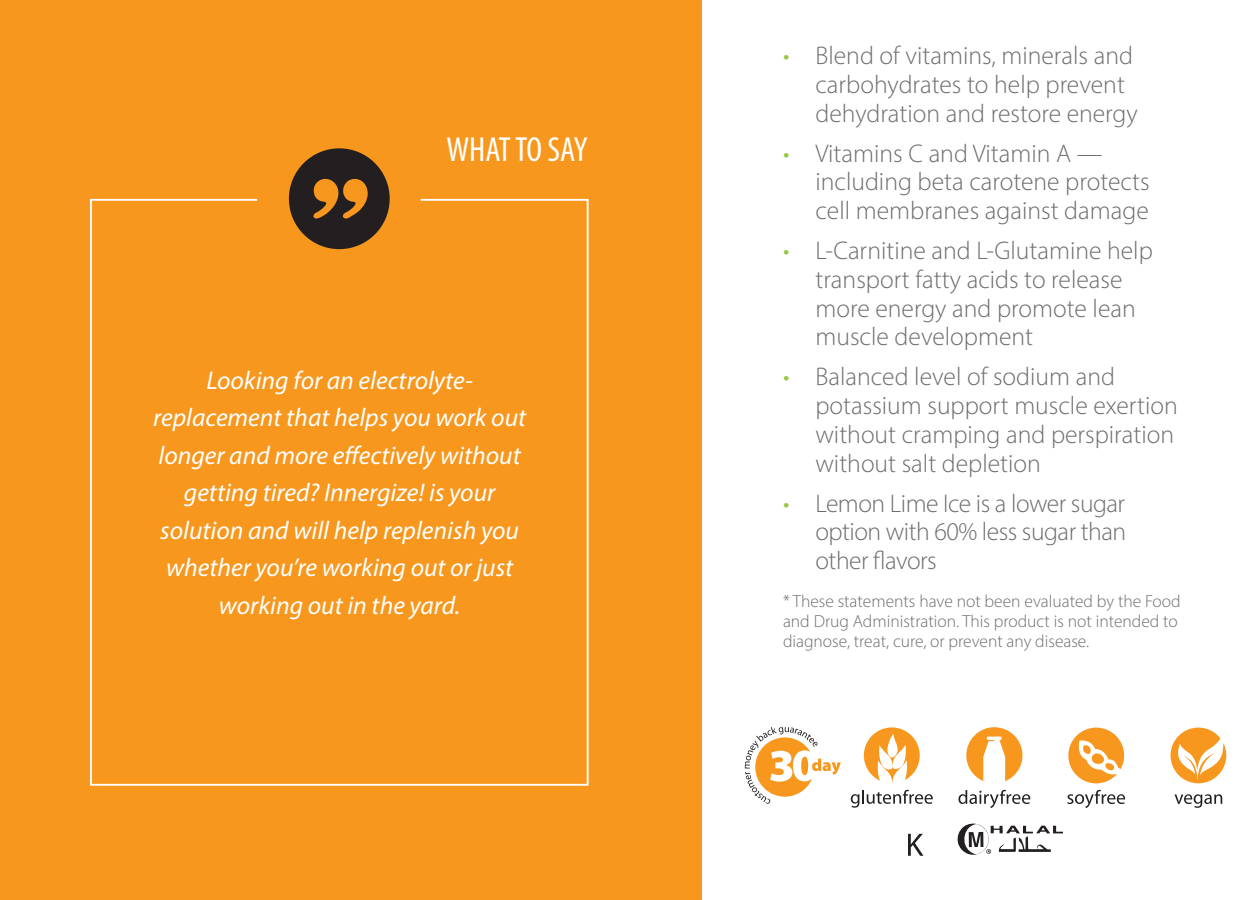
<style>
.page{position:relative;width:1260px;height:900px;background:#fff}
.page>*{position:absolute;margin:0;border:0;box-sizing:border-box;transform-origin:0 0}
.t1{font:condensed 35px "Myriad Pro";letter-spacing:-.015em;color:#fff}
.t2{font:300 25.5px/28.8px "Myriad Pro";color:#6c6d70}
.t3{font:italic 25.5px/37.5px "Myriad Pro";color:#fff;text-align:center}
.t4{font:300 17.5px/20px "Myriad Pro";color:#6c6d70}
.s1{color:#97c93c}
</style>
<div class="page">
<div style="left:0;top:0;width:702px;height:900px;background:#f7971d"></div>
<svg style="left:90px;top:198px;width:499px;height:588px"></svg>
<div style="left:289px;top:148px;width:101px;height:101px;background:#231f20;border-radius:50%"></div>
<svg style="left:313px;top:178px;width:55px;height:41px"></svg>
<svg style="left:958px;top:790px;width:72px;height:18px"></svg>
<svg style="left:966px;top:727px;width:56px;height:54px"></svg>
<svg style="left:864px;top:727px;width:56px;height:56px"></svg>
<svg style="left:851px;top:790px;width:82px;height:18px"></svg>
<svg style="left:745px;top:727px;width:96px;height:77px"></svg>
<svg style="left:1171px;top:728px;width:55px;height:55px"></svg>
<svg style="left:1175px;top:794px;width:47px;height:14px"></svg>
<svg style="left:1068px;top:728px;width:56px;height:55px"></svg>
<svg style="left:1067px;top:790px;width:58px;height:18px"></svg>
<svg style="left:957px;top:823px;width:106px;height:32px"></svg>
<svg style="left:908px;top:834px;width:15px;height:22px"></svg>
<p class="t1" style="left:446px;top:129px;width:143px">WHAT TO SAY</p>
<p class="t3" style="left:153px;top:361px;width:375px">Looking for an electrolyte&shy;replacement that helps you work out longer and more effectively without getting tired? Innergize! is your solution and will help replenish you whether you’re working out or just working out in the yard.</p>
<p class="t2" style="left:815px;top:41px;width:324px;text-indent:-32px"><span class="s1">•</span> Blend of vitamins, minerals and carbohydrates to help prevent dehydration and restore energy</p>
<p class="t2" style="left:815px;top:139px;width:336px;text-indent:-32px"><span class="s1">•</span> Vitamins C and Vitamin A — including beta carotene protects cell membranes against damage</p>
<p class="t2" style="left:815px;top:236px;width:339px;text-indent:-32px"><span class="s1">•</span> L-Carnitine and L-Glutamine help transport fatty acids to release more energy and promote lean muscle development</p>
<p class="t2" style="left:815px;top:362px;width:364px;text-indent:-32px"><span class="s1">•</span> Balanced level of sodium and potassium support muscle exertion without cramping and perspiration without salt depletion</p>
<p class="t2" style="left:815px;top:489px;width:312px;text-align:justify;text-indent:-32px"><span class="s1">•</span> Lemon Lime Ice is a lower sugar option with 60% less sugar than other flavors</p>
<p class="t4" style="left:783px;top:591px;width:399px">* These statements have not been evaluated by the Food and Drug Administration. This product is not intended to diagnose, treat, cure, or prevent any disease.</p>
</div>
